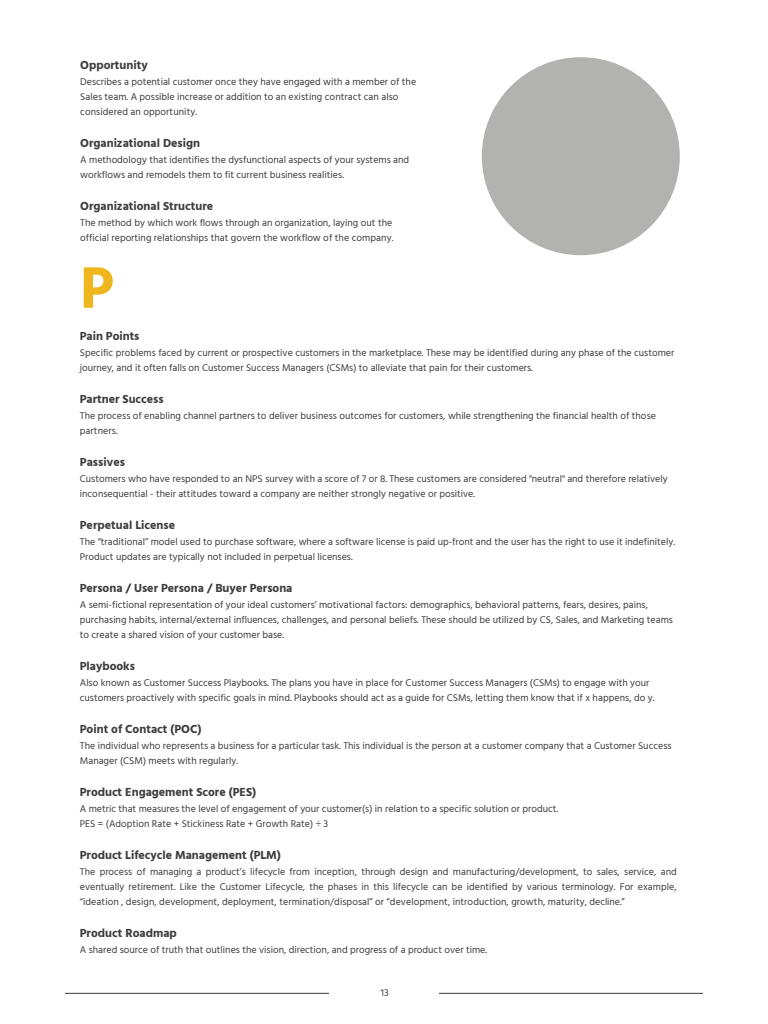
<style>
.page{position:relative;width:768px;height:1024px;background:#fff}
.page>*{position:absolute;margin:0;border:0;box-sizing:border-box;transform-origin:0 0}
.t1{font:700 60px "Hind Madurai";color:#f0b61e}
.t2{font:700 12px "Hind Madurai";color:#3c3c3c}
.t3{font:700 12px "Hind Madurai";letter-spacing:.005em;color:#3c3c3c}
.t4{font:10px/15px "Hind Madurai";color:#3c3c3c}
.t5{font:10px "Hind Madurai";color:#3c3c3b}
.s1{font-style:inherit}
</style>
<div class="page">
<hr style="left:439px;top:993px;width:264px;height:1px;background:#3c3c3c">
<hr style="left:65px;top:993px;width:264px;height:1px;background:#3c3c3c">
<div style="left:482px;top:57px;width:198px;height:198px;background:#b2b2b1;border-radius:50%"></div>
<p class="t2" style="left:80px;top:58px;width:69px">Opportunity</p>
<p class="t4" style="left:80px;top:75px;width:337px">Describes a potential customer once they have engaged with a member of the<br>Sales team. A possible increase or addition to an existing contract can also considered an opportunity.</p>
<p class="t2" style="left:80px;top:136px;width:121px">Organizational Design</p>
<p class="t4" style="left:80px;top:153px;width:331px">A methodology that identifies the dysfunctional aspects of your systems and workflows and remodels them to fit current business realities.</p>
<p class="t2" style="left:80px;top:199px;width:134px">Organizational Structure</p>
<p class="t4" style="left:80px;top:216px;width:315px">The method by which work flows through an organization, laying out the official reporting relationships that govern the workflow of the company.</p>
<h1 class="t1" style="left:80px;top:249px;width:35px">P</h1>
<p class="t3" style="left:80px;top:329px;width:61px"><span class="s1">Pain</span> Points</p>
<p class="t4" style="left:80px;top:346px;width:596px">Specific problems faced by current or prospective customers in the marketplace. These may be identified during any phase of the customer journey, and it often falls on Customer Success Managers (CSMs) to alleviate that pain for their customers.</p>
<p class="t2" style="left:80px;top:392px;width:85px">Partner Success</p>
<p class="t4" style="left:80px;top:409px;width:578px">The process of enabling channel partners to deliver business outcomes for customers, while strengthening the financial health of those partners.</p>
<p class="t3" style="left:80px;top:455px;width:47px">Passives</p>
<p class="t4" style="left:80px;top:472px;width:589px">Customers who have responded to an NPS survey with a score of 7 or 8. These customers are considered "neutral" and therefore relatively inconsequential - their attitudes toward a company are neither strongly negative or positive.</p>
<p class="t2" style="left:80px;top:518px;width:97px">Perpetual License</p>
<p class="t4" style="left:80px;top:535px;width:597px">The “traditional” model used to purchase software, where a software license is paid up-front and the user has the right to use it indefinitely.<br>Product updates are typically not included in perpetual licenses.</p>
<p class="t2" style="left:80px;top:581px;width:214px">Persona / User Persona / Buyer Persona</p>
<p class="t4" style="left:80px;top:598px;width:595px">A semi-fictional representation of your ideal customers’ motivational factors: demographics, behavioral patterns, fears, desires, pains, purchasing habits, internal/external influences, challenges, and personal beliefs. These should be utilized by CS, Sales, and Marketing teams to create a shared vision of your customer base.</p>
<p class="t2" style="left:80px;top:659px;width:57px">Playbooks</p>
<p class="t4" style="left:80px;top:676px;width:576px">Also known as Customer Success Playbooks. The plans you have in place for Customer Success Managers (CSMs) to engage with your customers proactively with specific goals in mind. Playbooks should act as a guide for CSMs, letting them know that if x happens, do y.</p>
<p class="t2" style="left:80px;top:722px;width:123px">Point of Contact (POC)</p>
<p class="t4" style="left:80px;top:739px;width:593px">The individual who represents a business for a particular task. This individual is the person at a customer company that a Customer Success<br>Manager (CSM) meets with regularly.</p>
<p class="t2" style="left:80px;top:785px;width:178px">Product Engagement Score (PES)</p>
<p class="t4" style="left:80px;top:802px;width:480px">A metric that measures the level of engagement of your customer(s) in relation to a specific solution or product.<br>PES = (Adoption Rate + Stickiness Rate + Growth Rate) ÷ 3</p>
<p class="t2" style="left:80px;top:848px;width:203px">Product Lifecycle Management (PLM)</p>
<p class="t4" style="left:80px;top:865px;width:598px;text-align:justify">The process of managing a product’s lifecycle from inception, through design and manufacturing/development, to sales, service, and eventually retirement. Like the Customer Lifecycle, the phases in this lifecycle can be identified by various terminology. For example, “ideation , design, development, deployment, termination/disposal” or “development, introduction, growth, maturity, decline.”</p>
<p class="t2" style="left:80px;top:926px;width:99px">Product Roadmap</p>
<p class="t4" style="left:80px;top:943px;width:409px">A shared source of truth that outlines the vision, direction, and progress of a product over time.</p>
<p class="t5" style="left:381px;top:987px;width:9px">13</p>
</div>
